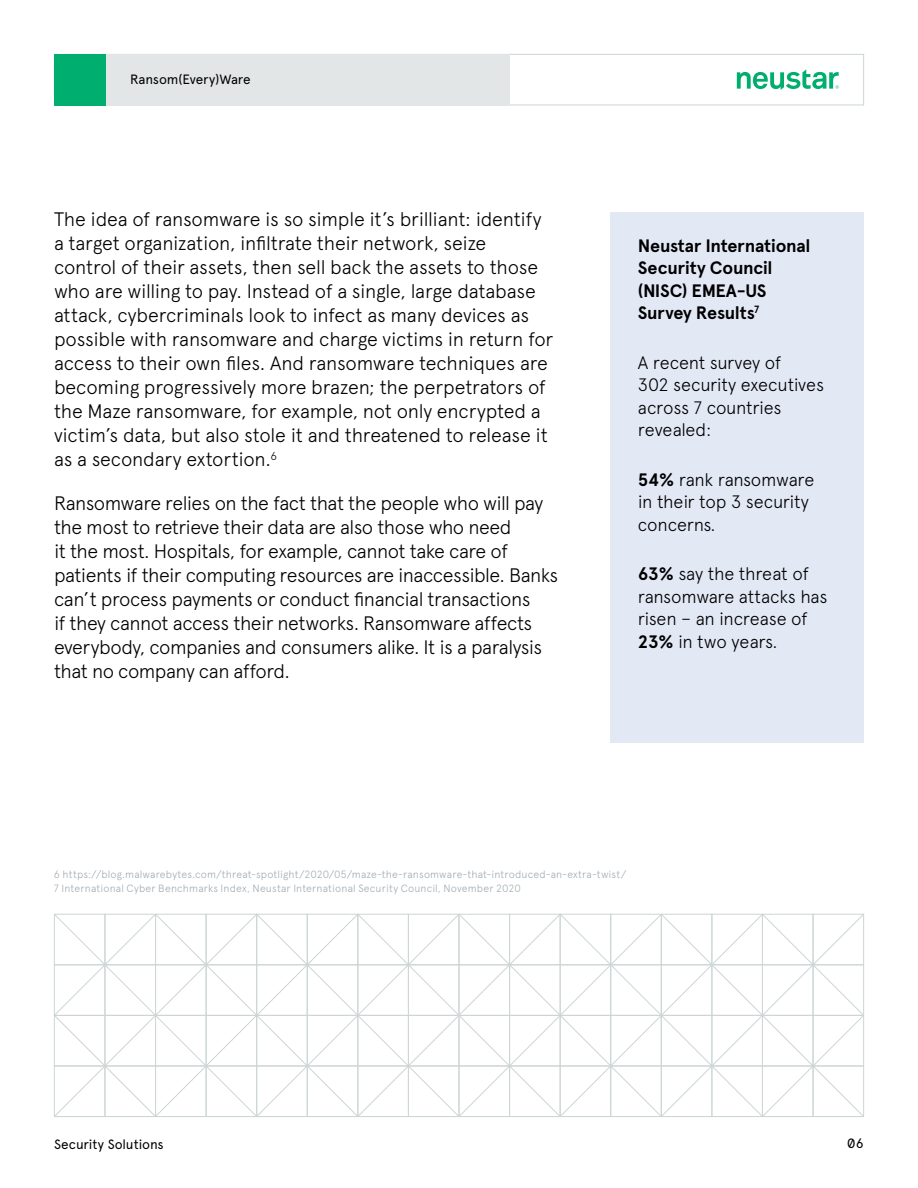
<style>
.page{position:relative;width:918px;height:1188px;background:#fff}
.page>*{position:absolute;margin:0;border:0;box-sizing:border-box;transform-origin:0 0}
.t1{font:300 19.5px/24px "Apercu Pro";letter-spacing:-.02em;color:#000}
.t2{font:300 18px/22.5px "Apercu Pro";letter-spacing:-.015em;color:#000}
.t3{font:700 18px/22.5px "Apercu Pro";letter-spacing:-.015em;color:#000}
.t4{font:13.5px "Apercu Pro";letter-spacing:-.01em;color:#000}
.t5{font:13.5px "Apercu Pro Mono";color:#000}
.t6{font:300 10.5px/13.5px "Apercu Pro";letter-spacing:.015em;color:#a1abb2}
.s1{font-weight:700}
</style>
<div class="page">
<div style="left:611px;top:212px;width:253px;height:530px;background:#e3e8f5"></div>
<svg style="left:53px;top:913px;width:812px;height:203px"></svg>
<div style="left:54px;top:54px;width:810px;height:51px;border:1px solid #cdd5d5"></div>
<svg style="left:737px;top:69px;width:102px;height:21px"></svg>
<div style="left:105px;top:54px;width:405px;height:51px;background:#e3e6e6"></div>
<div style="left:54px;top:54px;width:51px;height:51px;background:#00ae6f"></div>
<hr style="left:54px;top:1116px;width:810px;height:1px;background:#cdd5d5">
<p class="t4" style="left:130px;top:69px;width:122px">Ransom(Every)Ware</p>
<p class="t1" style="left:54px;top:205px;width:501px">The idea of ransomware is so simple it’s brilliant: identify a target organization, infiltrate their network, seize control of their assets, then sell back the assets to those who are willing to pay. Instead of a single, large database attack, cybercriminals look to infect as many devices as possible with ransomware and charge victims in return for access to their own files. And ransomware techniques are becoming progressively more brazen; the perpetrators of the Maze ransomware, for example, not only encrypted a victim’s data, but also stole it and threatened to release it as a secondary extortion.<sup>6</sup></p>
<p class="t1" style="left:54px;top:490px;width:506px">Ransomware relies on the fact that the people who will pay the most to retrieve their data are also those who need<br>it the most. Hospitals, for example, cannot take care of patients if their computing resources are inaccessible. Banks can’t process payments or conduct financial transactions<br>if they cannot access their networks. Ransomware affects everybody, companies and consumers alike. It is a paralysis that no company can afford.</p>
<p class="t3" style="left:638px;top:233px;width:174px">Neustar International<br>Security Council (NISC) EMEA-US<br>Survey Results<sup>7</sup></p>
<p class="t2" style="left:638px;top:350px;width:188px">A recent survey of<br>302 security executives across 7 countries revealed:</p>
<p class="t2" style="left:638px;top:467px;width:178px"><span class="s1">54%</span> rank ransomware in their top 3 security concerns.</p>
<p class="t2" style="left:638px;top:561px;width:191px"><span class="s1">63%</span> say the threat of ransomware attacks has risen – an increase of<br><span class="s1">23%</span> in two years.</p>
<p class="t6" style="left:54px;top:867px;width:574px">6 https://blog.malwarebytes.com/threat-spotlight/2020/05/maze-the-ransomware-that-introduced-an-extra-twist/<br>7 International Cyber Benchmarks Index, Neustar International Security Council, November 2020</p>
<p class="t4" style="left:54px;top:1134px;width:111px">Security Solutions</p>
<p class="t5" style="left:847px;top:1133px;width:18px">06</p>
</div>
